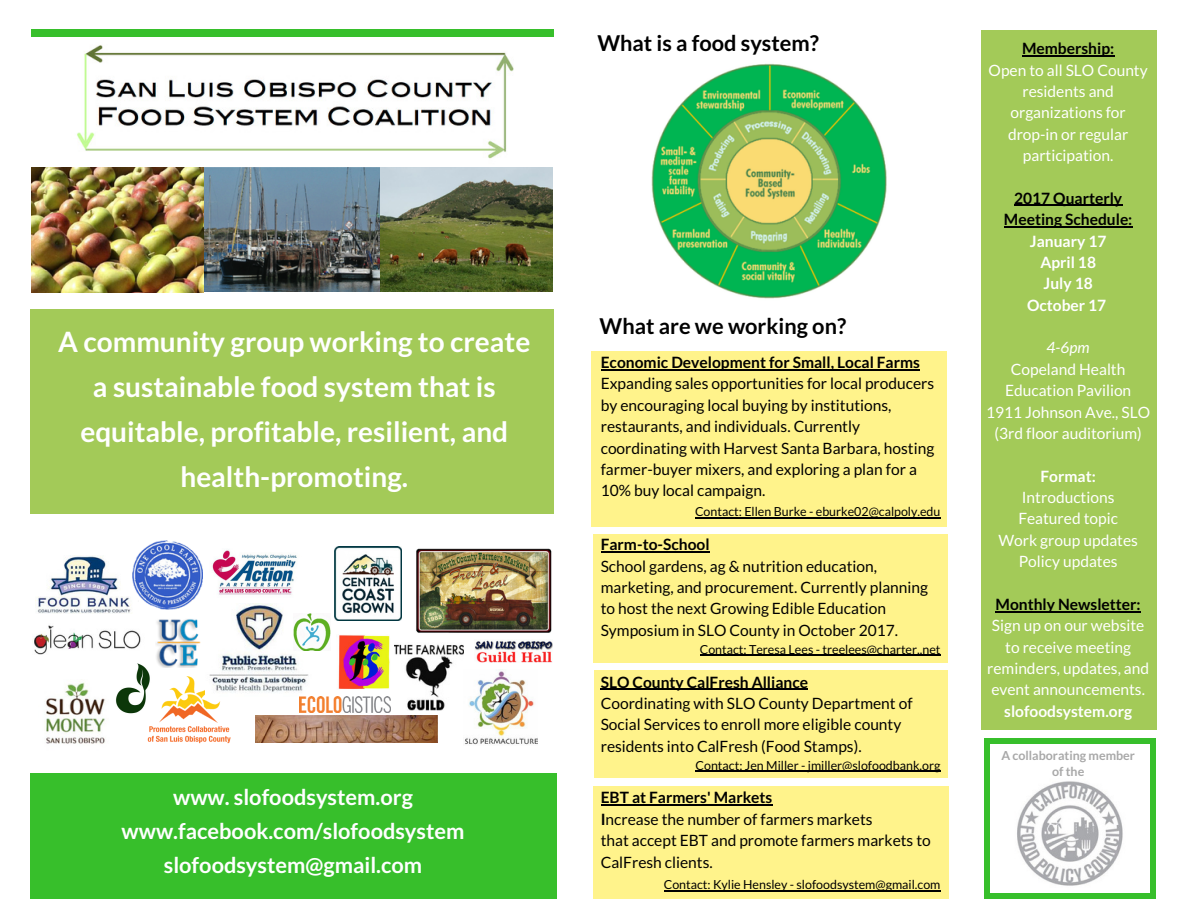
<style>
.page{position:relative;width:1188px;height:918px;background:#fff}
.page>*{position:absolute;margin:0;border:0;box-sizing:border-box;transform-origin:0 0}
.t1{font:700 28.05px/45px "Lato";color:#fff;text-align:center}
.t2{font:700 21.75px/33.8px "Lato";color:#fff;text-align:center}
.t3{font:700 21.75px "Lato";color:#000}
.t4{font:15.6px/21.3px "Lato";color:#000}
.t5{font:15.6px/21.3px "Lato";color:#fff;text-align:center}
.t6{font:700 15.6px/21.3px "Lato";color:#000;text-align:center}
.t7{font:700 15.6px/21.3px "Lato";color:#fff;text-align:center}
.t8{font:italic 15.6px "Lato";color:#fff}
.t9{font:12.45px "Lato";color:#000}
.t10{font:700 12.45px/15.8px "Lato";color:#a8a8a8;text-align:center}
.s1{font-weight:700}
</style>
<div class="page">
<img style="left:31px;top:168px;width:348px;height:124px">
<img style="left:373px;top:168px;width:179px;height:123px">
<div style="left:31px;top:309px;width:523px;height:205px;background:#a3ca58"></div>
<div style="left:30px;top:773px;width:527px;height:126px;background:#37bf2b"></div>
<div style="left:31px;top:29px;width:523px;height:8px;background:#37bf2b"></div>
<img style="left:77px;top:45px;width:437px;height:114px">
<img style="left:147px;top:676px;width:84px;height:68px">
<img style="left:34px;top:625px;width:107px;height:30px">
<img style="left:206px;top:603px;width:106px;height:93px">
<img style="left:46px;top:682px;width:59px;height:62px">
<img style="left:37px;top:556px;width:96px;height:57px">
<img style="left:202px;top:550px;width:95px;height:45px">
<img style="left:395px;top:644px;width:68px;height:67px">
<img style="left:465px;top:669px;width:73px;height:76px">
<img style="left:475px;top:640px;width:77px;height:23px">
<img style="left:294px;top:613px;width:37px;height:37px">
<img style="left:133px;top:540px;width:69px;height:70px">
<img style="left:255px;top:716px;width:183px;height:26px">
<img style="left:156px;top:619px;width:45px;height:48px">
<img style="left:338px;top:635px;width:52px;height:54px">
<img style="left:116px;top:663px;width:38px;height:56px">
<img style="left:334px;top:547px;width:68px;height:74px">
<img style="left:299px;top:696px;width:91px;height:16px">
<div style="left:981px;top:31px;width:175px;height:699px;background:#a3ca58"></div>
<svg style="left:1151px;top:894px;width:5px;height:5px"></svg>
<div style="left:985px;top:743px;width:5px;height:151px;background:#37bf2b"></div>
<svg style="left:985px;top:894px;width:5px;height:5px"></svg>
<div style="left:1151px;top:743px;width:5px;height:151px;background:#37bf2b"></div>
<div style="left:990px;top:893px;width:161px;height:6px;background:#37bf2b"></div>
<svg style="left:1151px;top:738px;width:5px;height:5px"></svg>
<svg style="left:985px;top:738px;width:5px;height:5px"></svg>
<div style="left:990px;top:738px;width:161px;height:6px;background:#37bf2b"></div>
<img style="left:1017px;top:781px;width:106px;height:105px">
<svg style="left:1022px;top:55px;width:92px;height:1px"></svg>
<svg style="left:1014px;top:205px;width:108px;height:1px"></svg>
<svg style="left:1004px;top:226px;width:128px;height:1px"></svg>
<svg style="left:996px;top:611px;width:145px;height:1px"></svg>
<img style="left:651px;top:63px;width:236px;height:236px">
<div style="left:592px;top:351px;width:355px;height:175px;background:#fff38b"></div>
<svg style="left:601px;top:369px;width:319px;height:1px"></svg>
<div style="left:593px;top:534px;width:355px;height:129px;background:#fff38b"></div>
<svg style="left:601px;top:551px;width:109px;height:2px"></svg>
<div style="left:594px;top:670px;width:354px;height:108px;background:#fff38b"></div>
<svg style="left:601px;top:689px;width:207px;height:1px"></svg>
<div style="left:593px;top:787px;width:355px;height:112px;background:#fff38b"></div>
<svg style="left:601px;top:805px;width:171px;height:1px"></svg>
<svg style="left:695px;top:518px;width:246px;height:1px"></svg>
<svg style="left:700px;top:655px;width:240px;height:1px"></svg>
<svg style="left:696px;top:771px;width:245px;height:1px"></svg>
<svg style="left:664px;top:890px;width:276px;height:1px"></svg>
<img style="left:416px;top:548px;width:136px;height:85px">
<h1 class="t1" style="left:58px;top:319px;width:474px">A community group working to create a sustainable food system that is equitable, profitable, resilient, and health-promoting.</h1>
<h2 class="t2" style="left:122px;top:780px;width:344px">www. slofoodsystem.org www.facebook.com/slofoodsystem slofoodsystem@gmail.com</h2>
<h2 class="t3" style="left:597px;top:30px;width:223px">What is a food system?</h2>
<h2 class="t3" style="left:600px;top:312px;width:248px">What are we working on?</h2>
<p class="t6" style="left:601px;top:351px;width:321px">Economic Development for Small, Local Farms</p>
<p class="t4" style="left:601px;top:373px;width:335px">Expanding sales opportunities for local producers by encouraging local buying by institutions, restaurants, and individuals. Currently coordinating with Harvest Santa Barbara, hosting farmer-buyer mixers, and exploring a plan for a 10% buy local campaign.</p>
<p class="t6" style="left:601px;top:534px;width:110px">Farm-to-School</p>
<p class="t4" style="left:601px;top:555px;width:329px">School gardens, ag &amp; nutrition education, marketing, and procurement. Currently planning to host the next Growing Edible Education Symposium in SLO County in October 2017.</p>
<p class="t6" style="left:601px;top:671px;width:209px">SLO County CalFresh Alliance</p>
<p class="t4" style="left:601px;top:692px;width:313px">Coordinating with SLO County Department of<br>Social Services to enroll more eligible county residents into CalFresh (Food Stamps).</p>
<p class="t4" style="left:601px;top:787px;width:332px"><span class="s1">EBT at Farmers' Markets<br>I</span>ncrease the number of farmers markets<br>that accept EBT and promote farmers markets to<br>CalFresh clients.</p>
<p class="t9" style="left:695px;top:504px;width:247px">Contact: Ellen Burke - eburke02@calpoly.edu</p>
<p class="t9" style="left:700px;top:641px;width:242px">Contact: Teresa Lees - treelees@charter,.net</p>
<p class="t9" style="left:696px;top:757px;width:246px">Contact: Jen Miller - jmiller@slofoodbank.org</p>
<p class="t9" style="left:664px;top:877px;width:278px">Contact: Kylie Hensley - slofoodsystem@gmail.com</p>
<p class="t6" style="left:1022px;top:37px;width:94px">Membership:</p>
<p class="t5" style="left:989px;top:59px;width:161px">Open to all SLO County residents and organizations for drop-in or regular participation.</p>
<p class="t6" style="left:1004px;top:187px;width:130px">2017 Quarterly<br>Meeting Schedule:</p>
<p class="t7" style="left:1027px;top:230px;width:81px">January 17<br>April 18<br>July 18<br>October 17</p>
<p class="t8" style="left:1047px;top:338px;width:45px">4-6pm</p>
<p class="t5" style="left:986px;top:358px;width:165px">Copeland Health<br>Education Pavilion<br>1911 Johnson Ave., SLO (3rd floor auditorium)</p>
<p class="t7" style="left:1041px;top:465px;width:57px">Format:</p>
<p class="t5" style="left:998px;top:486px;width:141px">Introductions<br>Featured topic<br>Work group updates<br>Policy updates</p>
<p class="t6" style="left:996px;top:593px;width:147px">Monthly Newsletter:</p>
<p class="t5" style="left:987px;top:615px;width:164px">Sign up on our website to receive meeting reminders, updates, and event announcements.</p>
<p class="t7" style="left:1004px;top:700px;width:129px">slofoodsystem.org</p>
<p class="t10" style="left:1001px;top:747px;width:135px">A collaborating member of the</p>
</div>
